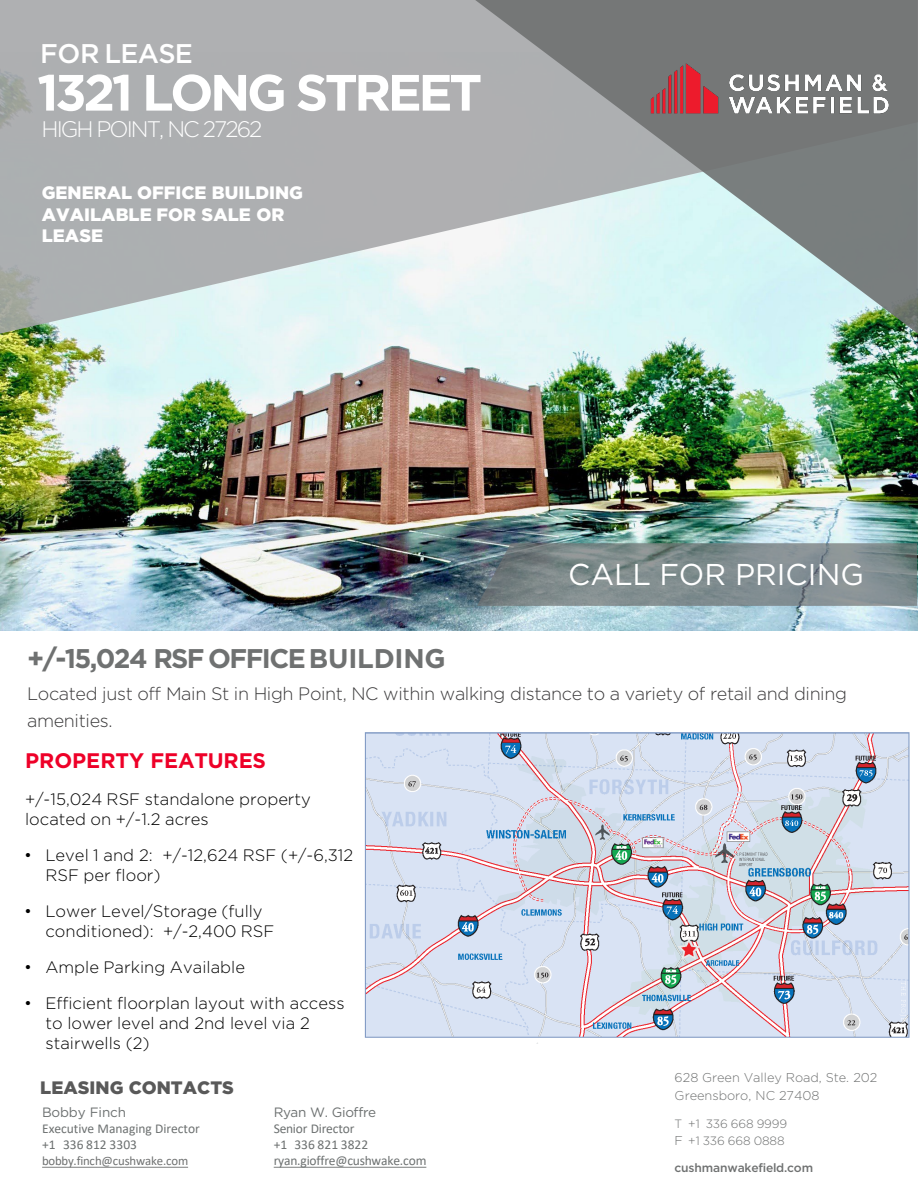
<style>
.page{position:relative;width:918px;height:1188px;background:#fff}
.page>*{position:absolute;margin:0;border:0;box-sizing:border-box;transform-origin:0 0}
.t1{font:700 51px "Gotham";letter-spacing:-.065em;color:#fff}
.t2{font:30px "Gotham";color:#fff}
.t3{font:700 27px "Gotham";letter-spacing:-.055em;color:#6f7171}
.t4{font:500 27px "Gotham";letter-spacing:-.025em;color:#fff}
.t5{font:300 22.5px "Gotham";letter-spacing:-.09em;color:#fff}
.t6{font:700 21px "Gotham";letter-spacing:-.005em;color:#ee0028}
.t7{font:300 18px/26.7px "Gotham";letter-spacing:-.02em;color:#3b3a3b}
.t8{font:900 18px/21.6px "Gotham";color:#fff}
.t9{font:900 18px "Gotham";color:#595959}
.t10{font:300 16.5px/19.8px "Gotham";color:#000}
.t11{font:13.5px "Calibri";letter-spacing:-.005em;color:#6d7171}
.t12{font:13.5px "Gotham";letter-spacing:-.02em;color:#6d7171}
.t13{font:300 12.75px "Gotham";letter-spacing:-.005em;color:#6f7171}
.t14{font:12.75px "Calibri";letter-spacing:-.015em;color:#6f7171}
.t15{font:300 12px "Gotham";letter-spacing:-.015em;color:#6f7171}
.t16{font:500 12px "Gotham";letter-spacing:-.015em;color:#6f7171}
.s1{font-family:"Arial";font-weight:400}
.s2{font-size:12.75px}
</style>
<div class="page">
<img style="left:0;top:334px;width:918px;height:296px">
<svg style="left:0;top:0;width:475px;height:334px;fill:#afafb1"></svg>
<svg style="left:475px;top:0;width:443px;height:334px"></svg>
<svg style="left:477px;top:543px;width:440px;height:63px"></svg>
<img style="left:620px;top:43px;width:298px;height:102px">
<svg style="left:274px;top:1167px;width:152px;height:1px"></svg>
<svg style="left:42px;top:1167px;width:146px;height:1px"></svg>
<img style="left:364px;top:732px;width:546px;height:311px">
<p class="t4" style="left:40px;top:35px;width:154px">FOR LEASE</p>
<h1 class="t1" style="left:37px;top:59px;width:447px">1321 LONG STREET</h1>
<p class="t5" style="left:42px;top:115px;width:222px">HIGH POINT, NC 27262</p>
<p class="t8" style="left:42px;top:181px;width:263px">GENERAL OFFICE BUILDING<br>AVAILABLE FOR SALE OR<br>LEASE</p>
<p class="t2" style="left:568px;top:555px;width:297px">CALL FOR PRICING</p>
<p class="t3" style="left:27px;top:641px;width:420px">+/-15,024 RSF OFFICE BUILDING</p>
<p class="t7" style="left:27px;top:680px;width:821px">Located just off Main St in High Point, NC within walking distance to a variety of retail and dining amenities.</p>
<p class="t6" style="left:25px;top:746px;width:243px">PROPERTY FEATURES</p>
<p class="t10" style="left:25px;top:789px;width:287px">+/-15,024 RSF standalone property located on +/-1.2 acres</p>
<p class="t10" style="left:45px;top:845px;width:309px;text-indent:-20px"><span class="s1">•</span> Level 1 and 2: +/-12,624 RSF (+/-6,312<br>RSF per floor)</p>
<p class="t10" style="left:45px;top:901px;width:230px;text-indent:-20px"><span class="s1">•</span> Lower Level/Storage (fully conditioned): +/-2,400 RSF</p>
<p class="t10" style="left:25px;top:957px;width:221px"><span class="s1">•</span> Ample Parking Available</p>
<p class="t10" style="left:45px;top:993px;width:301px;text-indent:-20px"><span class="s1">•</span> Efficient floorplan layout with access to lower level and 2nd level via 2 stairwells (2)</p>
<p class="t9" style="left:40px;top:1075px;width:195px">LEASING CONTACTS</p>
<p class="t12" style="left:42px;top:1104px;width:85px">Bobby Finch</p>
<p class="t11" style="left:42px;top:1119px;width:159px">Executive Managing Director</p>
<p class="t11" style="left:42px;top:1135px;width:96px">+1 336 812 3303</p>
<p class="t14" style="left:42px;top:1152px;width:148px">bobby.finch@cushwake.com</p>
<p class="t12" style="left:274px;top:1104px;width:104px">Ryan W. Gioffre</p>
<p class="t11" style="left:274px;top:1119px;width:82px">Senior Director</p>
<p class="t11" style="left:274px;top:1135px;width:96px">+1 336 821 3822</p>
<p class="t11" style="left:274px;top:1151px;width:154px">ryan.gioffre@cushwake.com</p>
<p class="t13" style="left:675px;top:1069px;width:204px">628 Green Valley Road, Ste. 202</p>
<p class="t13" style="left:675px;top:1088px;width:147px">Greensboro, NC 27408</p>
<p class="t15" style="left:675px;top:1117px;width:114px">T +1 336 668 9999</p>
<p class="t15" style="left:675px;top:1133px;width:112px"><span class="s2">F</span> +1 336 668 0888</p>
<p class="t16" style="left:675px;top:1160px;width:140px">cushmanwakefield.com</p>
</div>
